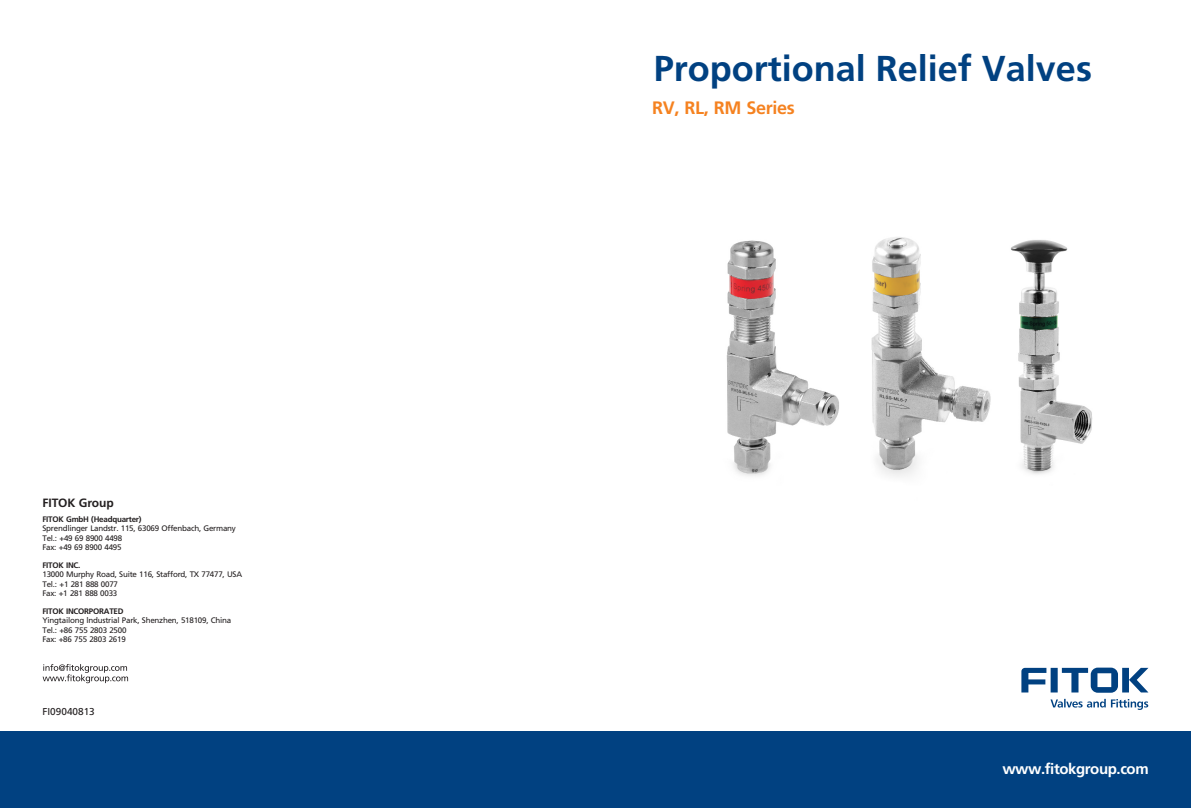
<style>
.page{position:relative;width:1191px;height:808px;background:#fff}
.page>*{position:absolute;margin:0;border:0;box-sizing:border-box;transform-origin:0 0}
.t1{font:300 36px "Frutiger CE";color:#014181}
.t2{font:300 18px "Frutiger CE";letter-spacing:-.02em;color:#f58220}
.t3{font:300 15px "Frutiger CE";letter-spacing:-.03em;color:#fff}
.t4{font:300 12px "Frutiger CE";letter-spacing:-.01em;color:#231f20}
.t5{font:10px "Frutiger CE";color:#231f20}
.t6{font:8px/9.5px "Frutiger CE";letter-spacing:-.03em;color:#231f20}
.t7{font:300 8px "Frutiger CE";letter-spacing:-.03em;color:#231f20}
</style>
<div class="page">
<div style="left:0;top:732px;width:1191px;height:76px;background:#014181"></div>
<svg style="left:1021px;top:667px;width:127px;height:43px"></svg>
<svg style="left:43px;top:664px;width:85px;height:19px"></svg>
<img style="left:871px;top:237px;width:120px;height:240px">
<img style="left:875px;top:269px;width:45px;height:27px">
<img style="left:1010px;top:240px;width:83px;height:234px">
<img style="left:1020px;top:315px;width:37px;height:15px">
<img style="left:726px;top:240px;width:113px;height:236px">
<img style="left:730px;top:273px;width:44px;height:26px">
<h3 class="t4" style="left:43px;top:498px;width:73px">FITOK Group</h3>
<p class="t7" style="left:43px;top:516px;width:100px">FITOK GmbH (Headquarter)</p>
<p class="t6" style="left:43px;top:524px;width:195px">Sprendlinger Landstr. 115, 63069 Offenbach, Germany<br>Tel.: +49 69 8900 4498<br>Fax: +49 69 8900 4495</p>
<p class="t7" style="left:43px;top:562px;width:40px">FITOK INC.</p>
<p class="t6" style="left:43px;top:570px;width:201px">13000 Murphy Road, Suite 116, Stafford, TX 77477, USA<br>Tel.: +1 281 888 0077<br>Fax: +1 281 888 0033</p>
<p class="t7" style="left:43px;top:608px;width:83px">FITOK INCORPORATED</p>
<p class="t6" style="left:42px;top:616px;width:190px">Yingtailong lndustrial Park, Shenzhen, 518109, China<br>Tel.: +86 755 2803 2500<br>Fax: +86 755 2803 2619</p>
<p class="t5" style="left:43px;top:707px;width:54px">FI09040813</p>
<h1 class="t1" style="left:653px;top:54px;width:440px">Proportional Relief Valves</h1>
<h2 class="t2" style="left:652px;top:101px;width:144px">RV, RL, RM Series</h2>
<h3 class="t3" style="left:1002px;top:763px;width:148px">www.fitokgroup.com</h3>
</div>
